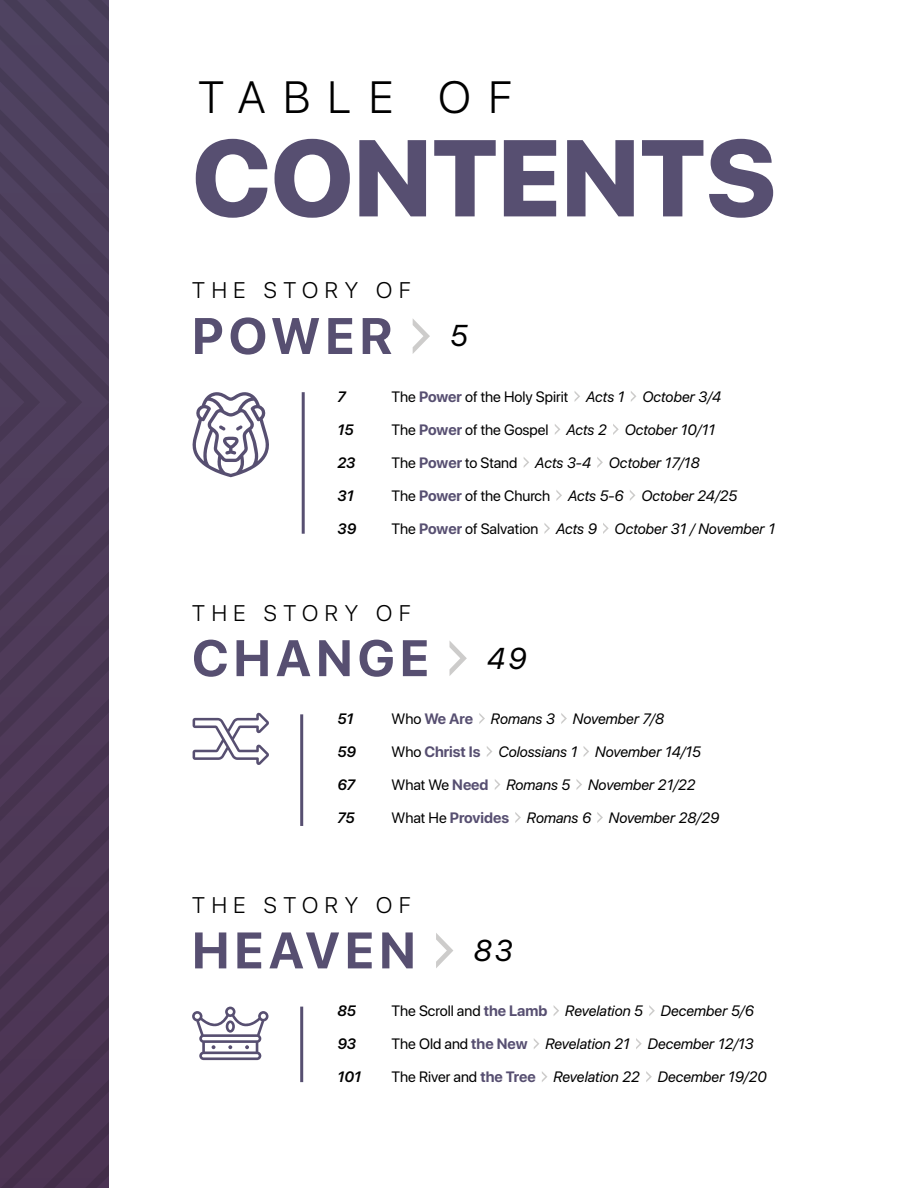
<style>
.page{position:relative;width:905px;height:1188px;background:#fff}
.page>*{position:absolute;margin:0;border:0;box-sizing:border-box;transform-origin:0 0}
.t1{font:800 108.3px "SF Pro Display";color:#574f71}
.t2{font:700 51px "SF Pro Display";letter-spacing:.1em;color:#574f71}
.t3{font:300 45px "SF Pro Display";letter-spacing:.4em;color:#000}
.t4{font:300 22.5px "SF Pro Display";letter-spacing:.3em;color:#000}
.t5{font:italic 15px "SF Pro Display";color:#000}
.t6{font:15px "SF Pro Display";color:#000}
.t7{font:italic 600 15px "SF Pro Display";color:#000}
.s1{font-weight:400;font-style:italic;font-size:30px;color:#000}
.s2{font-weight:700;color:#574f71}
.s3{font-style:italic}
.s4{font-style:normal}
.s5{font-weight:700;font-style:normal;color:#574f71}
</style>
<div class="page">
<div style="left:0;top:0;width:108px;height:1188px;background:#4e3957"></div>
<svg style="left:412px;top:319px;width:18px;height:35px"></svg>
<svg style="left:574px;top:391px;width:6px;height:11px"></svg>
<svg style="left:630px;top:391px;width:6px;height:11px"></svg>
<svg style="left:554px;top:424px;width:6px;height:11px"></svg>
<svg style="left:613px;top:424px;width:5px;height:11px"></svg>
<svg style="left:523px;top:457px;width:6px;height:11px"></svg>
<svg style="left:597px;top:457px;width:6px;height:11px"></svg>
<svg style="left:556px;top:490px;width:6px;height:11px"></svg>
<svg style="left:629px;top:490px;width:6px;height:11px"></svg>
<svg style="left:544px;top:523px;width:6px;height:11px"></svg>
<svg style="left:603px;top:523px;width:5px;height:11px"></svg>
<hr style="left:302px;top:394px;width:3px;height:138px;background:#574f71">
<svg style="left:192px;top:392px;width:77px;height:85px"></svg>
<svg style="left:449px;top:641px;width:18px;height:35px"></svg>
<svg style="left:479px;top:713px;width:6px;height:11px"></svg>
<svg style="left:561px;top:713px;width:6px;height:11px"></svg>
<svg style="left:486px;top:746px;width:6px;height:11px"></svg>
<svg style="left:583px;top:746px;width:6px;height:11px"></svg>
<svg style="left:494px;top:779px;width:6px;height:11px"></svg>
<svg style="left:576px;top:779px;width:6px;height:11px"></svg>
<svg style="left:515px;top:812px;width:6px;height:11px"></svg>
<svg style="left:597px;top:812px;width:6px;height:11px"></svg>
<hr style="left:300px;top:716px;width:3px;height:108px;background:#574f71">
<svg style="left:192px;top:713px;width:77px;height:52px"></svg>
<svg style="left:436px;top:933px;width:17px;height:35px"></svg>
<svg style="left:553px;top:1005px;width:6px;height:11px"></svg>
<svg style="left:649px;top:1005px;width:6px;height:11px"></svg>
<svg style="left:533px;top:1038px;width:6px;height:11px"></svg>
<svg style="left:636px;top:1038px;width:5px;height:11px"></svg>
<svg style="left:542px;top:1071px;width:5px;height:11px"></svg>
<svg style="left:646px;top:1071px;width:6px;height:11px"></svg>
<hr style="left:300px;top:1008px;width:3px;height:73px;background:#574f71">
<svg style="left:192px;top:1007px;width:76px;height:53px"></svg>
<h3 class="t3" style="left:198px;top:65px;width:315px">TABLE OF</h3>
<h1 class="t1" style="left:192px;top:100px;width:585px">CONTENTS</h1>
<h3 class="t4" style="left:192px;top:275px;width:220px">THE STORY OF</h3>
<h2 class="t2" style="left:192px;top:300px;width:277px">POWER <span class="s1">5</span></h2>
<p class="t7" style="left:337px;top:386px;width:10px">7</p>
<p class="t6" style="left:391px;top:386px;width:331px">The <span class="s2">Power</span> of the Holy Spirit <span class="s3">Acts 1 October 3/4</span></p>
<p class="t7" style="left:337px;top:419px;width:18px">15</p>
<p class="t5" style="left:391px;top:419px;width:325px"><span class="s4">The</span> <span class="s5">Power</span> <span class="s4">of the Gospel</span> Acts 2 October 10/11</p>
<p class="t7" style="left:337px;top:452px;width:20px">23</p>
<p class="t5" style="left:391px;top:452px;width:310px"><span class="s4">The</span> <span class="s5">Power</span> <span class="s4">to Stand</span> Acts 3-4 October 17/18</p>
<p class="t7" style="left:337px;top:485px;width:18px">31</p>
<p class="t5" style="left:391px;top:485px;width:347px"><span class="s4">The</span> <span class="s5">Power</span> <span class="s4">of the Church</span> Acts 5-6 October 24/25</p>
<p class="t7" style="left:337px;top:518px;width:20px">39</p>
<p class="t5" style="left:391px;top:518px;width:385px"><span class="s4">The</span> <span class="s5">Power</span> <span class="s4">of Salvation</span> Acts 9 October 31 / November 1</p>
<h3 class="t4" style="left:192px;top:597px;width:220px">THE STORY OF</h3>
<h2 class="t2" style="left:192px;top:622px;width:335px">CHANGE <span class="s1">49</span></h2>
<p class="t7" style="left:337px;top:708px;width:18px">51</p>
<p class="t5" style="left:391px;top:708px;width:274px"><span class="s4">Who</span> <span class="s5">We Are</span> Romans 3 November 7/8</p>
<p class="t7" style="left:337px;top:741px;width:20px">59</p>
<p class="t5" style="left:391px;top:741px;width:311px"><span class="s4">Who</span> <span class="s5">Christ Is</span> Colossians 1 November 14/15</p>
<p class="t7" style="left:337px;top:774px;width:19px">67</p>
<p class="t5" style="left:391px;top:774px;width:306px"><span class="s4">What We</span> <span class="s5">Need</span> Romans 5 November 21/22</p>
<p class="t7" style="left:337px;top:807px;width:19px">75</p>
<p class="t5" style="left:391px;top:807px;width:329px"><span class="s4">What He</span> <span class="s5">Provides</span> Romans 6 November 28/29</p>
<h3 class="t4" style="left:192px;top:889px;width:220px">THE STORY OF</h3>
<h2 class="t2" style="left:192px;top:914px;width:322px">HEAVEN <span class="s1">83</span></h2>
<p class="t7" style="left:337px;top:1000px;width:20px">85</p>
<p class="t5" style="left:391px;top:1000px;width:364px"><span class="s4">The Scroll and</span> <span class="s5">the Lamb</span> Revelation 5 December 5/6</p>
<p class="t7" style="left:337px;top:1033px;width:20px">93</p>
<p class="t5" style="left:391px;top:1033px;width:364px"><span class="s4">The Old and</span> <span class="s5">the New</span> Revelation 21 December 12/13</p>
<p class="t7" style="left:337px;top:1066px;width:25px">101</p>
<p class="t5" style="left:391px;top:1066px;width:377px"><span class="s4">The River and</span> <span class="s5">the Tree</span> Revelation 22 December 19/20</p>
</div>
